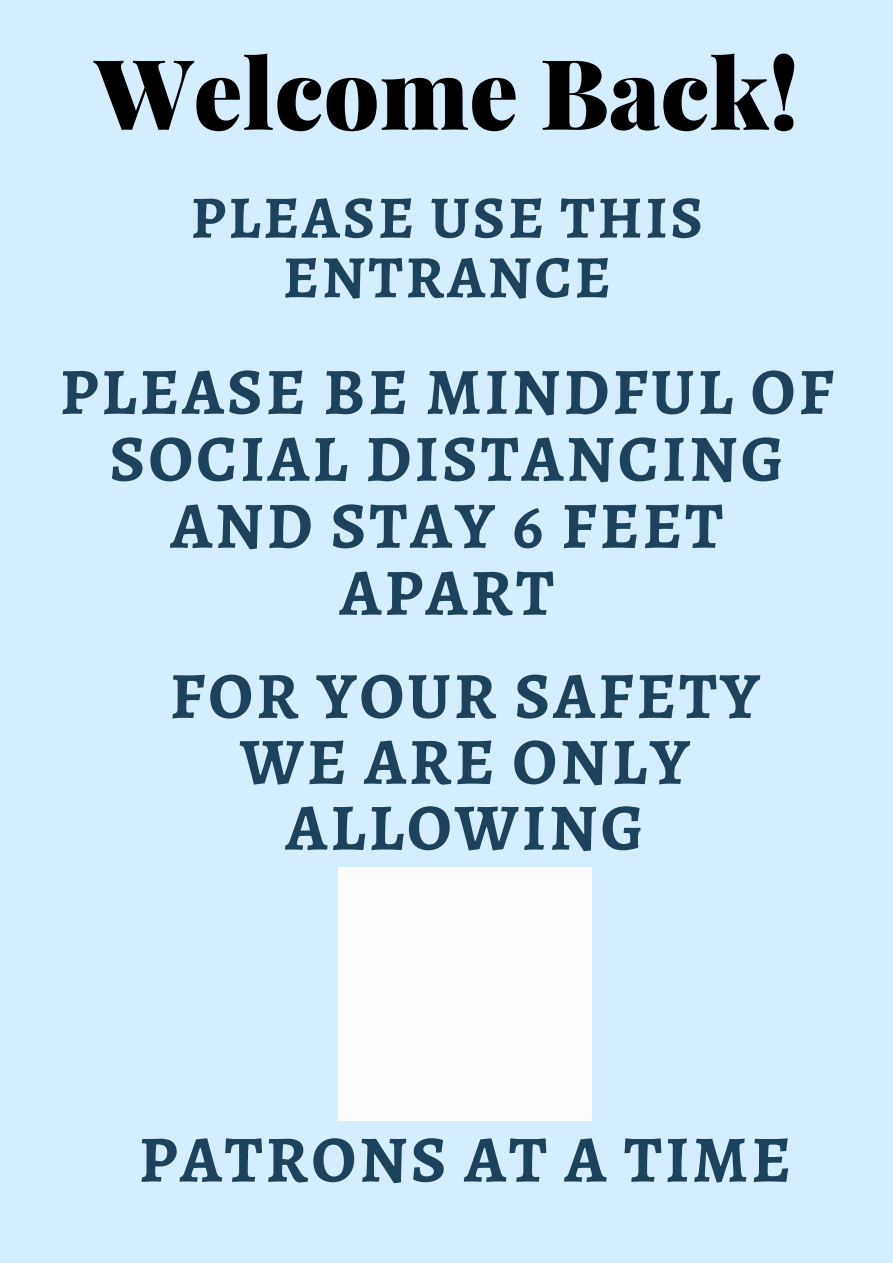
<style>
.page{position:relative;width:893px;height:1263px;background:#d5eeff}
.page>*{position:absolute;margin:0;border:0;box-sizing:border-box;transform-origin:0 0}
.t1{font:900 97.57px "Playfair Display";color:#000}
.t2{font:700 66px/67px "Alegreya SC";letter-spacing:.05em;color:#1b435d;text-align:center}
.t3{font:700 60px/59.6px "Alegreya SC";letter-spacing:.05em;color:#1b435d;text-align:center}
</style>
<div class="page">
<div style="left:338px;top:867px;width:254px;height:253px;background:#fdfdfd"></div>
<h1 class="t1" style="left:95px;top:24px;width:705px">Welcome Back!</h1>
<p class="t3" style="left:191px;top:188px;width:513px">PLEASE USE THIS<br>ENTRANCE</p>
<p class="t2" style="left:60px;top:358px;width:775px">PLEASE BE MINDFUL OF<br>SOCIAL DISTANCING<br>AND STAY 6 FEET<br>APART</p>
<p class="t2" style="left:170px;top:663px;width:591px;line-height:65.8px">FOR YOUR SAFETY<br>WE ARE ONLY<br>ALLOWING</p>
<p class="t2" style="left:139px;top:1126px;width:653px">PATRONS AT A TIME</p>
</div>
